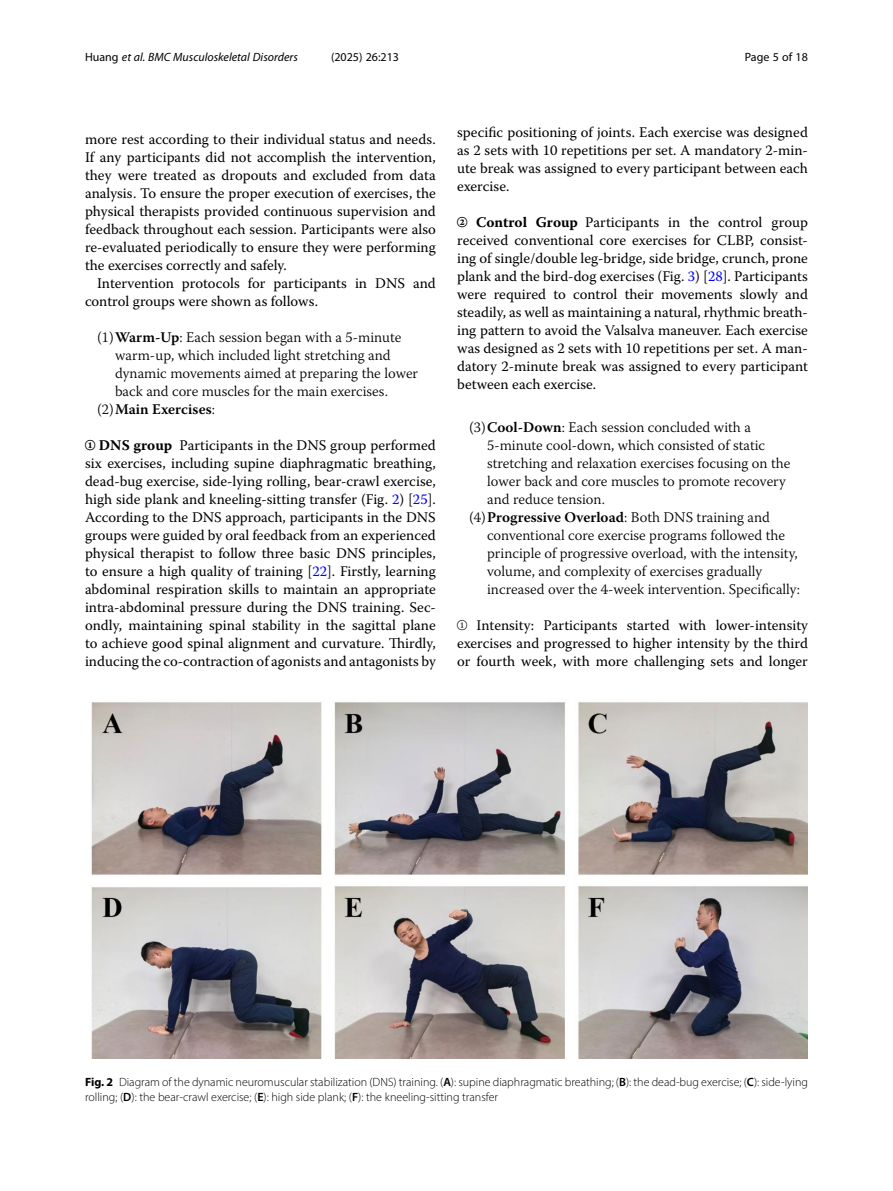
<style>
.page{position:relative;width:893px;height:1191px;background:#fff}
.page>*{position:absolute;margin:0;border:0;box-sizing:border-box;transform-origin:0 0}
.Formalpara_RuninHead{font:14.7px/18px "Warnock Pro";color:#000;text-align:justify}
.Ordered_L1{font:300 14.7px/18px "Warnock Pro";color:#000}
.Body_Text{font:14.7px/18px "Warnock Pro";color:#000;text-align:justify}
.Body_Text_Indent{font:14.7px/18px "Warnock Pro";color:#000}
.Ordered_L1-2{font:600 14.7px "Warnock Pro";letter-spacing:.005em;color:#000}
.Figure_Caption{font:300 12px/15px "Myriad Pro";color:#000}
.t1{font:italic 12px "Myriad Pro";color:#000}
.t2{font:12px "Myriad Pro";color:#000}
.s1{font-style:normal}
.s2{font-weight:600}
.s3{font-weight:300}
.s4{font-family:"STIX";font-weight:700}
.s5{font-weight:700}
.s6{color:#00f}
.s7{font-family:"STIX"}
</style>
<div class="page">
<img style="left:91px;top:702px;width:717px;height:357px">
<p class="t1" style="left:85px;top:50px;width:214px"><span class="s1">Huang</span> et al. BMC Musculoskeletal Disorders</p>
<p class="t2" style="left:331px;top:50px;width:70px">(2025) 26:213</p>
<p class="t2" style="left:745px;top:50px;width:65px">Page 5 of 18</p>
<p class="Body_Text" style="left:85px;top:130px;width:352px">more rest according to their individual status and needs.<br>If any participants did not accomplish the intervention, they were treated as dropouts and excluded from data analysis. To ensure the proper execution of exercises, the physical therapists provided continuous supervision and feedback throughout each session. Participants were also re-evaluated periodically to ensure they were performing the exercises correctly and safely.</p>
<p class="Body_Text_Indent" style="left:85px;top:274px;width:352px;text-indent:12px">Intervention protocols for participants in DNS and control groups were shown as follows.</p>
<p class="Ordered_L1" style="left:115px;top:328px;width:305px;text-indent:-18px">(1)<span class="s2">Warm-Up</span>: Each session began with a 5-minute warm-up, which included light stretching and dynamic movements aimed at preparing the lower back and core muscles for the main exercises.</p>
<p class="Ordered_L1-2" style="left:97px;top:400px;width:119px"><span class="s3">(2)</span>Main Exercises<span class="s3">:</span></p>
<p class="Formalpara_RuninHead" style="left:85px;top:436px;width:352px"><span class="s4">①</span> <span class="s5">DNS group</span> Participants in the DNS group performed six exercises, including supine diaphragmatic breathing, dead-bug exercise, side-lying rolling, bear-crawl exercise, high side plank and kneeling-sitting transfer (Fig. <span class="s6">2</span>) [<span class="s6">25</span>].<br>According to the DNS approach, participants in the DNS groups were guided by oral feedback from an experienced physical therapist to follow three basic DNS principles, to ensure a high quality of training [<span class="s6">22</span>]. Firstly, learning abdominal respiration skills to maintain an appropriate intra-abdominal pressure during the DNS training. Sec&shy;ondly, maintaining spinal stability in the sagittal plane to achieve good spinal alignment and curvature. Thirdly, inducing the co-contraction of agonists and antagonists by</p>
<p class="Formalpara_RuninHead" style="left:457px;top:123px;width:352px">specific positioning of joints. Each exercise was designed as 2 sets with 10 repetitions per set. A mandatory 2-min&shy;ute break was assigned to every participant between each exercise.</p>
<p class="Formalpara_RuninHead" style="left:457px;top:213px;width:352px"><span class="s4">②</span> <span class="s5">Control Group</span> Participants in the control group received conventional core exercises for CLBP, consist&shy;ing of single/double leg-bridge, side bridge, crunch, prone plank and the bird-dog exercises (Fig. <span class="s6">3</span>) [<span class="s6">28</span>]. Participants were required to control their movements slowly and steadily, as well as maintaining a natural, rhythmic breath&shy;ing pattern to avoid the Valsalva maneuver. Each exercise was designed as 2 sets with 10 repetitions per set. A man&shy;datory 2-minute break was assigned to every participant between each exercise.</p>
<p class="Ordered_L1" style="left:487px;top:418px;width:305px;text-indent:-18px">(3)<span class="s2">Cool-Down</span>: Each session concluded with a 5-minute cool-down, which consisted of static stretching and relaxation exercises focusing on the lower back and core muscles to promote recovery and reduce tension.</p>
<p class="Ordered_L1" style="left:487px;top:508px;width:315px;text-indent:-18px">(4)<span class="s2">Progressive Overload</span>: Both DNS training and conventional core exercise programs followed the principle of progressive overload, with the intensity, volume, and complexity of exercises gradually increased over the 4-week intervention. Specifically:</p>
<p class="Body_Text" style="left:457px;top:616px;width:352px"><span class="s7">①</span> Intensity: Participants started with lower-intensity exercises and progressed to higher intensity by the third or fourth week, with more challenging sets and longer</p>
<p class="Figure_Caption" style="left:85px;top:1074px;width:724px"><span class="s5">Fig. 2</span> Diagram of the dynamic neuromuscular stabilization (DNS) training. (<span class="s2">A</span>): supine diaphragmatic breathing; (<span class="s2">B</span>): the dead-bug exercise; (<span class="s2">C</span>): side-lying rolling; (<span class="s2">D</span>): the bear-crawl exercise; (<span class="s2">E</span>): high side plank; (<span class="s2">F</span>): the kneeling-sitting transfer</p>
</div>
